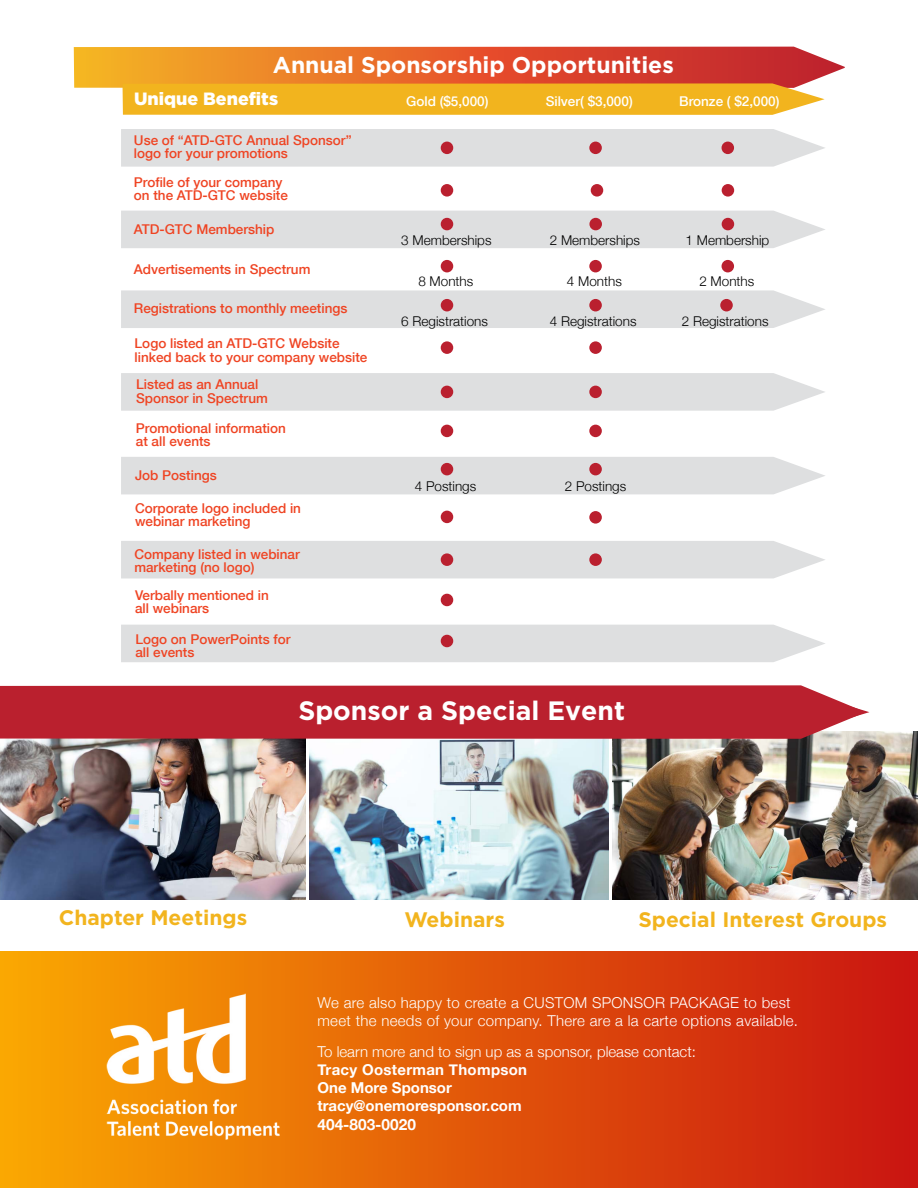
<style>
.page{position:relative;width:918px;height:1188px;background:#fff}
.page>*{position:absolute;margin:0;border:0;box-sizing:border-box;transform-origin:0 0}
.t1{font:700 26.55px "Gotham";color:#fff}
.t2{font:700 22.95px "Gotham";color:#fff}
.t3{font:700 21px "Gotham";color:#f2b41e}
.t4{font:900 17.85px "Gotham";color:#fff}
.t5{font:700 15.45px "Helvetica Neue";color:#fff}
.t6{font:300 15px/18px "Helvetica Neue";letter-spacing:.02em;color:#fff}
.t7{font:700 15px/18.3px "Helvetica Neue";color:#fff}
.t8{font:300 15px "Helvetica Neue";color:#fff}
.t9{font:500 13.5px/13.2px "Helvetica Neue";color:#ef4423}
.t10{font:300 13.5px "Helvetica Neue";color:#000}
.t11{font:500 13.5px "Helvetica Neue";color:#fff}
</style>
<div class="page">
<img style="left:613px;top:731px;width:305px;height:169px">
<img style="left:310px;top:739px;width:299px;height:161px">
<img style="left:0;top:739px;width:305px;height:161px">
<div style="left:0;top:951px;width:918px;height:237px;background:linear-gradient(to right,#fba801,#ca1111)"></div>
<svg style="left:0;top:685px;width:866px;height:54px;background:#be3440"></svg>
<div style="left:54px;top:694px;width:815px;height:36px;background:#ba202e"></div>
<img style="left:104px;top:991px;width:178px;height:151px">
<div style="left:121px;top:211px;width:704px;height:37px;background:#dedfe0"></div>
<div style="left:121px;top:129px;width:704px;height:38px;background:#dedfe0"></div>
<div style="left:121px;top:290px;width:704px;height:38px;background:#dedfe0"></div>
<div style="left:121px;top:373px;width:704px;height:38px;background:#dedfe0"></div>
<div style="left:121px;top:457px;width:704px;height:37px;background:#dedfe0"></div>
<svg style="left:74px;top:47px;width:771px;height:68px;background:#e98e34"></svg>
<div style="left:441px;top:218px;width:12px;height:12px;background:#ba202f;border-radius:50%"></div>
<div style="left:441px;top:184px;width:12px;height:13px;background:#ba202f;border-radius:50%"></div>
<div style="left:441px;top:142px;width:12px;height:12px;background:#ba202f;border-radius:50%"></div>
<div style="left:589px;top:142px;width:13px;height:12px;background:#ba202f;border-radius:50%"></div>
<div style="left:722px;top:142px;width:12px;height:12px;background:#ba202f;border-radius:50%"></div>
<div style="left:441px;top:260px;width:12px;height:12px;background:#ba202f;border-radius:50%"></div>
<div style="left:589px;top:260px;width:13px;height:12px;background:#ba202f;border-radius:50%"></div>
<div style="left:722px;top:260px;width:12px;height:12px;background:#ba202f;border-radius:50%"></div>
<div style="left:441px;top:299px;width:12px;height:12px;background:#ba202f;border-radius:50%"></div>
<div style="left:589px;top:299px;width:13px;height:12px;background:#ba202f;border-radius:50%"></div>
<div style="left:720px;top:299px;width:13px;height:12px;background:#ba202f;border-radius:50%"></div>
<div style="left:441px;top:341px;width:12px;height:13px;background:#ba202f;border-radius:50%"></div>
<div style="left:589px;top:341px;width:13px;height:13px;background:#ba202f;border-radius:50%"></div>
<div style="left:441px;top:511px;width:12px;height:12px;background:#ba202f;border-radius:50%"></div>
<div style="left:441px;top:386px;width:12px;height:12px;background:#ba202f;border-radius:50%"></div>
<div style="left:589px;top:386px;width:13px;height:12px;background:#ba202f;border-radius:50%"></div>
<div style="left:589px;top:425px;width:13px;height:12px;background:#ba202f;border-radius:50%"></div>
<div style="left:441px;top:425px;width:12px;height:12px;background:#ba202f;border-radius:50%"></div>
<div style="left:441px;top:463px;width:12px;height:12px;background:#ba202f;border-radius:50%"></div>
<div style="left:589px;top:463px;width:13px;height:12px;background:#ba202f;border-radius:50%"></div>
<div style="left:121px;top:541px;width:704px;height:37px;background:#dedfe0"></div>
<div style="left:121px;top:625px;width:704px;height:37px;background:#dedfe0"></div>
<div style="left:441px;top:553px;width:12px;height:13px;background:#ba202f;border-radius:50%"></div>
<div style="left:589px;top:553px;width:13px;height:13px;background:#ba202f;border-radius:50%"></div>
<div style="left:589px;top:511px;width:13px;height:13px;background:#ba202f;border-radius:50%"></div>
<div style="left:441px;top:594px;width:12px;height:12px;background:#ba202f;border-radius:50%"></div>
<div style="left:441px;top:635px;width:12px;height:12px;background:#ba202f;border-radius:50%"></div>
<div style="left:591px;top:184px;width:12px;height:13px;background:#ba202f;border-radius:50%"></div>
<div style="left:722px;top:184px;width:12px;height:13px;background:#ba202f;border-radius:50%"></div>
<div style="left:589px;top:218px;width:13px;height:12px;background:#ba202f;border-radius:50%"></div>
<div style="left:722px;top:218px;width:12px;height:12px;background:#ba202f;border-radius:50%"></div>
<h2 class="t2" style="left:273px;top:51px;width:402px">Annual Sponsorship Opportunities</h2>
<h3 class="t4" style="left:134px;top:88px;width:146px">Unique Benefits</h3>
<p class="t9" style="left:134px;top:133px;width:219px">Use of “ATD-GTC Annual Sponsor” logo for your promotions</p>
<p class="t9" style="left:134px;top:175px;width:156px">Profile of your company on the ATD-GTC website</p>
<p class="t9" style="left:134px;top:222px;width:142px">ATD-GTC Membership</p>
<p class="t9" style="left:134px;top:262px;width:178px">Advertisements in Spectrum</p>
<p class="t9" style="left:134px;top:301px;width:215px">Registrations to monthly meetings</p>
<p class="t9" style="left:135px;top:337px;width:234px">Logo listed an ATD-GTC Website linked back to your company website</p>
<p class="t9" style="left:136px;top:377px;width:133px">Listed as an Annual<br>Sponsor in Spectrum</p>
<p class="t9" style="left:136px;top:421px;width:152px">Promotional information at all events</p>
<p class="t9" style="left:135px;top:468px;width:83px">Job Postings</p>
<p class="t9" style="left:135px;top:501px;width:168px">Corporate logo included in webinar marketing</p>
<p class="t9" style="left:134px;top:547px;width:167px">Company listed in webinar marketing (no logo)</p>
<p class="t9" style="left:135px;top:588px;width:135px">Verbally mentioned in all webinars</p>
<p class="t9" style="left:135px;top:632px;width:157px">Logo on PowerPoints for all events</p>
<p class="t11" style="left:406px;top:90px;width:84px">Gold ($5,000)</p>
<p class="t11" style="left:546px;top:90px;width:89px">Silver( $3,000)</p>
<p class="t11" style="left:679px;top:90px;width:102px">Bronze ( $2,000)</p>
<p class="t10" style="left:401px;top:229px;width:92px">3 Memberships</p>
<p class="t10" style="left:550px;top:229px;width:92px">2 Memberships</p>
<p class="t10" style="left:686px;top:229px;width:85px">1 Membership</p>
<p class="t10" style="left:418px;top:271px;width:56px">8 Months</p>
<p class="t10" style="left:567px;top:271px;width:56px">4 Months</p>
<p class="t10" style="left:699px;top:271px;width:56px">2 Months</p>
<p class="t10" style="left:401px;top:310px;width:88px">6 Registrations</p>
<p class="t10" style="left:550px;top:310px;width:88px">4 Registrations</p>
<p class="t10" style="left:682px;top:310px;width:88px">2 Registrations</p>
<p class="t10" style="left:415px;top:475px;width:63px">4 Postings</p>
<p class="t10" style="left:565px;top:475px;width:63px">2 Postings</p>
<h1 class="t1" style="left:298px;top:695px;width:328px">Sponsor a Special Event</h1>
<h3 class="t3" style="left:59px;top:905px;width:190px">Chapter Meetings</h3>
<h3 class="t3" style="left:638px;top:907px;width:250px">Special Interest Groups</h3>
<h3 class="t3" style="left:404px;top:907px;width:102px">Webinars</h3>
<p class="t6" style="left:318px;top:993px;width:482px">We are also happy to create a CUSTOM SPONSOR PACKAGE to best meet the needs of your company. There are a la carte options available.</p>
<p class="t8" style="left:318px;top:1039px;width:380px">To learn more and to sign up as a sponsor, please contact:</p>
<p class="t7" style="left:318px;top:1060px;width:211px">Tracy Oosterman Thompson<br>One More Sponsor tracy@onemoresponsor.com</p>
<p class="t5" style="left:318px;top:1110px;width:100px">404-803-0020</p>
</div>
